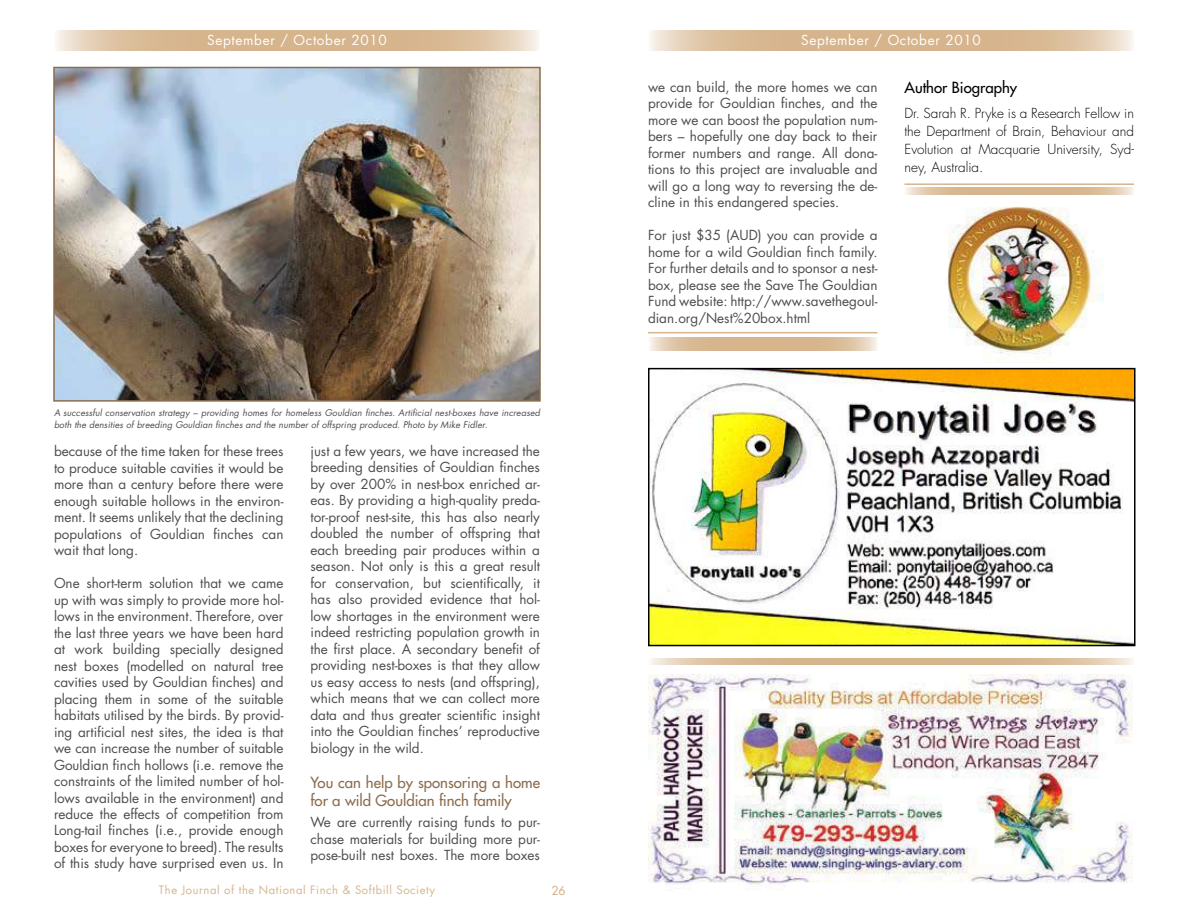
<style>
.page{position:relative;width:1188px;height:918px;background:#fff}
.page>*{position:absolute;margin:0;border:0;box-sizing:border-box;transform-origin:0 0}
.t1{font:15px/18px "Futura";color:#8c6e4e}
.t2{font:15px "Futura";color:#000}
.t3{font:13.5px/16.5px "Futura";color:#4d4d4f;text-align:justify}
.t4{font:300 13.5px/18px "Futura";color:#000;text-align:justify}
.t5{font:13.5px "Futura";letter-spacing:.05em;color:#fff}
.t6{font:12px "Futura";color:#d6b48d}
.t7{font:11.25px "Futura";letter-spacing:.05em;color:#d6b48d}
.t8{font:italic 9px/12px "Futura";letter-spacing:.01em;color:#4d4d4f}
</style>
<div class="page">
<svg style="left:56px;top:30px;width:483px;height:20px;background:#dbbe9c"></svg>
<svg style="left:650px;top:31px;width:483px;height:19px;background:#dbbe9c"></svg>
<img style="left:56px;top:70px;width:482px;height:329px">
<div style="left:53px;top:67px;width:488px;height:335px;border:2px solid #8c6e4e"></div>
<img style="left:932px;top:194px;width:175px;height:166px">
<svg style="left:906px;top:188px;width:228px;height:6px"></svg>
<hr style="left:904px;top:183px;width:230px;height:2px;background:#d6b48d">
<svg style="left:650px;top:337px;width:227px;height:14px;background:#dbbe9c"></svg>
<hr style="left:648px;top:332px;width:230px;height:1px;background:#d6b48d">
<img style="left:649px;top:674px;width:484px;height:210px">
<img style="left:651px;top:371px;width:482px;height:272px">
<div style="left:648px;top:368px;width:488px;height:278px;border:2px solid #000"></div>
<svg style="left:651px;top:658px;width:482px;height:7px;background:#dbbe9c"></svg>
<p class="t5" style="left:207px;top:31px;width:181px">September / October 2010</p>
<p class="t8" style="left:54px;top:406px;width:487px">A successful conservation strategy – providing homes for homeless Gouldian finches. Artificial nest-boxes have increased both the densities of breeding Gouldian finches and the number of offspring produced. Photo by Mike Fidler.</p>
<p class="t3" style="left:54px;top:443px;width:231px">because of the time taken for these trees to produce suitable cavities it would be more than a century before there were enough suitable hollows in the environ&shy;ment. It seems unlikely that the declining populations of Gouldian finches can wait that long.</p>
<p class="t3" style="left:54px;top:575px;width:231px">One short-term solution that we came up with was simply to provide more hol&shy;lows in the environment. Therefore, over the last three years we have been hard at work building specially designed nest boxes (modelled on natural tree cavities used by Gouldian finches) and placing them in some of the suitable habitats utilised by the birds. By provid&shy;ing artificial nest sites, the idea is that we can increase the number of suitable Gouldian finch hollows (i.e. remove the constraints of the limited number of hol&shy;lows available in the environment) and reduce the effects of competition from Long-tail finches (i.e., provide enough boxes for everyone to breed). The results of this study have surprised even us. In</p>
<p class="t3" style="left:311px;top:443px;width:231px">just a few years, we have increased the breeding densities of Gouldian finches by over 200% in nest-box enriched ar&shy;eas. By providing a high-quality preda&shy;tor-proof nest-site, this has also nearly doubled the number of offspring that each breeding pair produces within a season. Not only is this a great result for conservation, but scientifically, it has also provided evidence that hol&shy;low shortages in the environment were indeed restricting population growth in the first place. A secondary benefit of providing nest-boxes is that they allow us easy access to nests (and offspring), which means that we can collect more data and thus greater scientific insight into the Gouldian finches’ reproductive biology in the wild.</p>
<p class="t1" style="left:310px;top:773px;width:231px">You can help by sponsoring a home for a wild Gouldian finch family</p>
<p class="t3" style="left:310px;top:814px;width:231px">We are currently raising funds to pur&shy;chase materials for building more pur&shy;pose-built nest boxes. The more boxes</p>
<p class="t7" style="left:159px;top:883px;width:278px">The Journal of the National Finch &amp; Softbill Society</p>
<p class="t6" style="left:552px;top:882px;width:15px">26</p>
<p class="t5" style="left:801px;top:31px;width:181px">September / October 2010</p>
<p class="t3" style="left:648px;top:78px;width:231px">we can build, the more homes we can provide for Gouldian finches, and the more we can boost the population num&shy;bers – hopefully one day back to their former numbers and range. All dona&shy;tions to this project are invaluable and will go a long way to reversing the de&shy;cline in this endangered species.</p>
<p class="t3" style="left:648px;top:227px;width:231px">For just $35 (AUD) you can provide a home for a wild Gouldian finch family.<br>For further details and to sponsor a nest&shy;box, please see the Save The Gouldian Fund website: http://www.savethegoul&shy;dian.org/Nest%20box.html</p>
<p class="t2" style="left:904px;top:78px;width:114px">Author Biography</p>
<p class="t4" style="left:904px;top:104px;width:231px">Dr. Sarah R. Pryke is a Research Fellow in the Department of Brain, Behaviour and Evolution at Macquarie University, Syd&shy;ney, Australia.</p>
</div>
